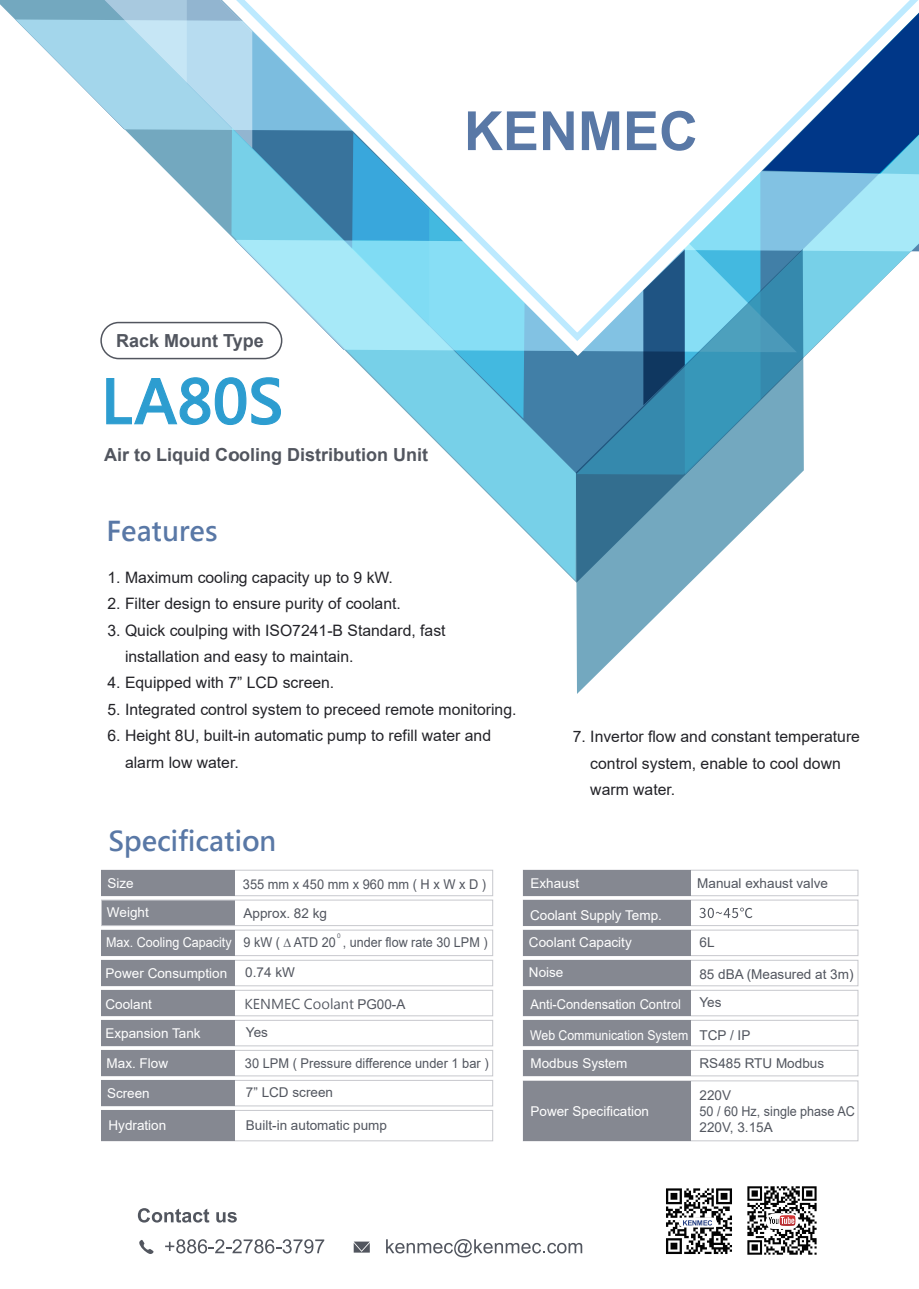
<style>
.page{position:relative;width:919px;height:1289px;background:#fff}
.page>*{position:absolute;margin:0;border:0;box-sizing:border-box;transform-origin:0 0}
.t1{font:700 59.7px "Microsoft Jheng Hei";color:#2d9dd0}
.t2{font:700 27px "Microsoft Jheng Hei";color:#5978a6}
.t3{font:700 18px "Arial";color:#52565f}
.t4{font:15.75px/26.4px "Arial";color:#232328}
.t5{font:13.5px/16.2px "Arial";color:#52565f}
.t6{font:13.5px/28.7px "Arial";color:#fff}
.t7{font:13.5px/29.4px "Arial";color:#52565f;scale:.95 1}
.t8{font:13.5px/28.7px "Arial";color:#fff;scale:.91 1}
.t9{font:13.5px "Arial";color:#52565f;scale:.93 1}
.t10{font:13.5px "Arial";color:#fff;scale:.95 1}
.t11{font:13.5px "Microsoft Jheng Hei";color:#52565f}
.t12{font:13.5px "Arial";color:#fff;scale:.93 1}
.t13{font:6px "Microsoft Jheng Hei";color:#52565f}
.s1{font-family:"Arial"}
</style>
<div class="page">
<svg style="left:0;top:0;width:231px;height:426px"></svg>
<svg style="left:15px;top:19px;width:68px;height:113px"></svg>
<svg style="left:231px;top:345px;width:345px;height:235px"></svg>
<svg style="left:352px;top:345px;width:172px;height:73px;background:#82d2ea"></svg>
<svg style="left:576px;top:352px;width:223px;height:342px"></svg>
<svg style="left:581px;top:345px;width:236px;height:130px;background:#5094b4"></svg>
<svg style="left:83px;top:0;width:835px;height:345px"></svg>
<svg style="left:138px;top:1208px;width:71px;height:14px"></svg>
<svg style="left:216px;top:1212px;width:21px;height:10px"></svg>
<svg style="left:165px;top:1239px;width:159px;height:14px"></svg>
<svg style="left:386px;top:1239px;width:196px;height:18px"></svg>
<svg style="left:139px;top:1240px;width:15px;height:14px"></svg>
<svg style="left:353px;top:1241px;width:17px;height:11px"></svg>
<div style="left:101px;top:869px;width:392px;height:27px;border:1px solid #c7c8cd"></div>
<div style="left:523px;top:869px;width:335px;height:27px;border:1px solid #c7c8cd"></div>
<div style="left:523px;top:870px;width:168px;height:25px;background:#858891"></div>
<div style="left:523px;top:899px;width:335px;height:27px;border:1px solid #c7c8cd"></div>
<div style="left:523px;top:900px;width:168px;height:25px;background:#858891"></div>
<div style="left:523px;top:929px;width:335px;height:27px;border:1px solid #c7c8cd"></div>
<div style="left:523px;top:930px;width:168px;height:25px;background:#858891"></div>
<div style="left:523px;top:959px;width:335px;height:27px;border:1px solid #c7c8cd"></div>
<div style="left:523px;top:960px;width:168px;height:25px;background:#858891"></div>
<div style="left:523px;top:989px;width:335px;height:27px;border:1px solid #c7c8cd"></div>
<div style="left:523px;top:990px;width:168px;height:25px;background:#858891"></div>
<div style="left:523px;top:1019px;width:335px;height:27px;border:1px solid #c7c8cd"></div>
<div style="left:523px;top:1020px;width:168px;height:25px;background:#858891"></div>
<div style="left:523px;top:1049px;width:335px;height:27px;border:1px solid #c7c8cd"></div>
<div style="left:523px;top:1050px;width:168px;height:25px;background:#858891"></div>
<div style="left:523px;top:1080px;width:335px;height:61px;border:1px solid #c7c8cd"></div>
<div style="left:523px;top:1080px;width:168px;height:60px;background:#858891"></div>
<div style="left:101px;top:929px;width:392px;height:27px;border:1px solid #c7c8cd"></div>
<div style="left:101px;top:959px;width:392px;height:27px;border:1px solid #c7c8cd"></div>
<div style="left:101px;top:989px;width:392px;height:27px;border:1px solid #c7c8cd"></div>
<div style="left:101px;top:1019px;width:392px;height:27px;border:1px solid #c7c8cd"></div>
<div style="left:101px;top:1049px;width:392px;height:27px;border:1px solid #c7c8cd"></div>
<div style="left:101px;top:1079px;width:392px;height:27px;border:1px solid #c7c8cd"></div>
<div style="left:101px;top:1109px;width:392px;height:32px;border:1px solid #c7c8cd"></div>
<div style="left:101px;top:870px;width:133px;height:25px;background:#858891"></div>
<div style="left:101px;top:900px;width:133px;height:25px;background:#858891"></div>
<div style="left:101px;top:930px;width:133px;height:25px;background:#858891"></div>
<div style="left:101px;top:960px;width:133px;height:25px;background:#858891"></div>
<div style="left:101px;top:990px;width:133px;height:25px;background:#858891"></div>
<div style="left:101px;top:1020px;width:133px;height:25px;background:#858891"></div>
<div style="left:101px;top:1050px;width:133px;height:25px;background:#858891"></div>
<div style="left:101px;top:1080px;width:133px;height:25px;background:#858891"></div>
<div style="left:101px;top:1110px;width:133px;height:30px;background:#858891"></div>
<svg style="left:699px;top:907px;width:53px;height:11px"></svg>
<img style="left:666px;top:1188px;width:66px;height:66px">
<img style="left:747px;top:1186px;width:70px;height:69px">
<img style="left:761px;top:1208px;width:41px;height:24px">
<div style="left:680px;top:1218px;width:35px;height:8px;background:#fff;border-radius:4px"></div>
<div style="left:678px;top:1217px;width:39px;height:10px;border:2px solid #fff;border-radius:4px"></div>
<svg style="left:683px;top:1220px;width:29px;height:5px"></svg>
<div style="left:101px;top:899px;width:392px;height:27px;border:1px solid #c7c8cd"></div>
<p class="t3" style="left:116px;top:328px;width:149px">Rack Mount Type</p>
<h1 class="t1" style="left:101px;top:364px;width:184px">LA80S</h1>
<p class="t3" style="left:104px;top:442px;width:325px">Air to Liquid Cooling Distribution Unit</p>
<h2 class="t2" style="left:107px;top:514px;width:112px">Features</h2>
<p class="t4" style="left:107px;top:564px;width:287px">1. Maximum cooling capacity up to 9 kW.</p>
<p class="t4" style="left:107px;top:590px;width:295px">2. Filter design to ensure purity of coolant.</p>
<p class="t4" style="left:125px;top:616px;width:322px;text-indent:-18px">3. Quick coulping with ISO7241-B Standard, fast installation and easy to maintain.</p>
<p class="t4" style="left:107px;top:669px;width:228px">4. Equipped with 7” LCD screen.</p>
<p class="t4" style="left:107px;top:696px;width:410px">5. Integrated control system to preceed remote monitoring.</p>
<p class="t4" style="left:125px;top:722px;width:367px;text-indent:-18px">6. Height 8U, built-in automatic pump to refill water and alarm low water.</p>
<p class="t4" style="left:590px;top:723px;width:271px;text-indent:-18px">7. Invertor flow and constant temperature control system, enable to cool down warm water.</p>
<h2 class="t2" style="left:108px;top:824px;width:169px">Specification</h2>
<p class="t6" style="left:107px;top:869px;width:43px">Size<br>Weight</p>
<p class="t12" style="left:106px;top:933px;width:137px">Max. Cooling Capacity</p>
<p class="t6" style="left:106px;top:959px;width:123px">Power Consumption</p>
<p class="t6" style="left:105px;top:989px;width:97px;line-height:29.5px">Coolant<br>Expansion Tank</p>
<p class="t6" style="left:107px;top:1048px;width:63px;line-height:29.4px">Max. Flow<br>Screen</p>
<p class="t6" style="left:108px;top:1110px;width:59px">Hydration</p>
<p class="t7" style="left:243px;top:869px;width:257px">355 mm x 450 mm x 960 mm ( H x W x D )<br>Approx. 82 kg</p>
<p class="t13" style="left:337px;top:932px;width:5px">0</p>
<p class="t5" style="left:245px;top:964px;width:51px">0.74 kW</p>
<p class="t9" style="left:243px;top:933px;width:264px">9 kW ( ∆ ATD 20 , under flow rate 30 LPM )</p>
<p class="t11" style="left:244px;top:995px;width:162px">KENMEC Coolant <span class="s1">PG00-A</span></p>
<p class="t5" style="left:246px;top:1024px;width:24px">Yes</p>
<p class="t7" style="left:245px;top:1048px;width:258px">30 LPM ( Pressure difference under 1 bar )</p>
<p class="t5" style="left:246px;top:1084px;width:89px">7” LCD screen</p>
<p class="t5" style="left:246px;top:1117px;width:143px">Built-in automatic pump</p>
<p class="t6" style="left:530px;top:869px;width:50px">Exhaust</p>
<p class="t6" style="left:529px;top:901px;width:134px;line-height:27.6px">Coolant Supply Temp.<br>Coolant Capacity</p>
<p class="t6" style="left:529px;top:958px;width:36px">Noise</p>
<p class="t10" style="left:530px;top:994px;width:160px">Anti-Condensation Control</p>
<p class="t8" style="left:530px;top:1020px;width:175px">Web Communication System<br>Modbus System</p>
<p class="t6" style="left:530px;top:1097px;width:120px">Power Specification</p>
<p class="t5" style="left:697px;top:875px;width:132px">Manual exhaust valve</p>
<p class="t5" style="left:699px;top:934px;width:17px">6L</p>
<p class="t5" style="left:699px;top:960px;width:156px;line-height:28px">85 dBA (Measured at 3m)<br>Yes</p>
<p class="t5" style="left:699px;top:1026px;width:52px">TCP / IP</p>
<p class="t5" style="left:699px;top:1055px;width:126px">RS485 RTU Modbus</p>
<p class="t5" style="left:699px;top:1086px;width:157px">220V<br>50 / 60 Hz, single phase AC<br>220V, 3.15A</p>
</div>
